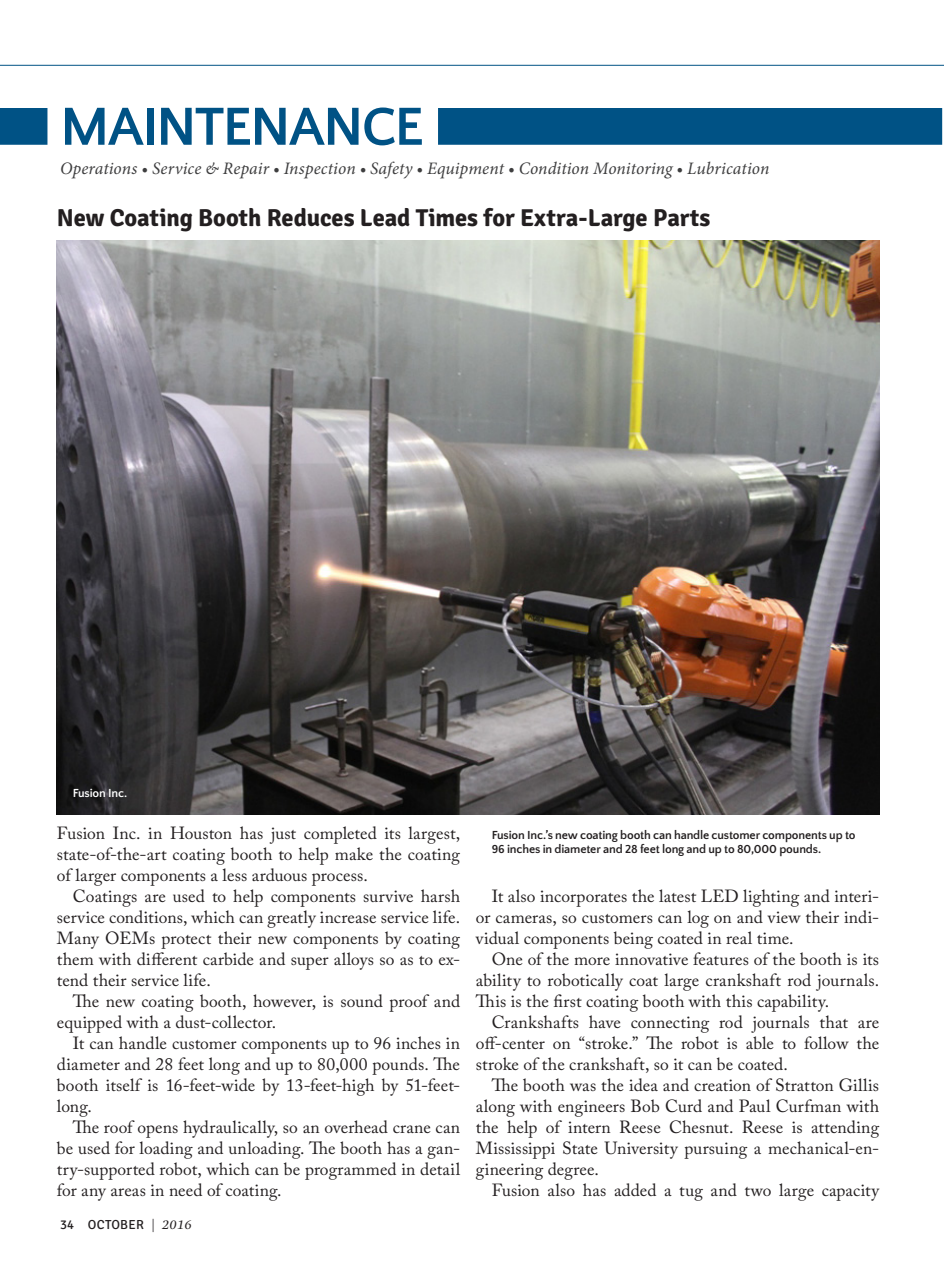
<style>
.page{position:relative;width:944px;height:1262px;background:#fff}
.page>*{position:absolute;margin:0;border:0;box-sizing:border-box;transform-origin:0 0}
.t1{font:700 56px "Quattrocento Sans";letter-spacing:-.035em;color:#005285}
.t2{font:700 24.5px "Signika";letter-spacing:-.005em;color:#231f20}
.t3{font:17.5px/21px "Adobe Caslon Pro";letter-spacing:.005em;color:#231f20;text-align:justify}
.t4{font:italic 17.5px "Minion Pro";letter-spacing:.005em;color:#3e3e3f}
.t5{font:13.12px "Signika";letter-spacing:.02em;color:#231f20}
.t6{font:700 12.25px/14.7px "Quattrocento Sans";letter-spacing:-.01em;color:#231f20}
.t7{font:700 12.25px "Quattrocento Sans";letter-spacing:-.015em;color:#fff}
.s1{font-family:"Gandhi Serif";font-style:italic}
</style>
<div class="page">
<div style="left:0;top:108px;width:942px;height:37px;background:#005285"></div>
<div style="left:47px;top:105px;width:391px;height:42px;background:#fff"></div>
<hr style="left:0;top:65px;width:944px;height:1px;background:#005285">
<img style="left:57px;top:241px;width:822px;height:573px">
<h1 class="t1" style="left:60px;top:97px;width:365px">MAINTENANCE</h1>
<p class="t4" style="left:60px;top:156px;width:711px">Operations • Service &amp; Repair • Inspection • Safety • Equipment • Condition Monitoring • Lubrication</p>
<h2 class="t2" style="left:57px;top:203px;width:655px">New Coating Booth Reduces Lead Times for Extra-Large Parts</h2>
<p class="t7" style="left:73px;top:786px;width:56px">Fusion Inc.</p>
<p class="t3" style="left:57px;top:823px;width:405px">Fusion Inc. in Houston has just completed its largest, state-of-the-art coating booth to help make the coating of larger components a less arduous process.</p>
<p class="t3" style="left:57px;top:886px;width:405px;text-indent:16px">Coatings are used to help components survive harsh service conditions, which can greatly increase service life.<br>Many OEMs protect their new components by coating them with different carbide and super alloys so as to ex&shy;tend their service life.</p>
<p class="t3" style="left:57px;top:991px;width:405px;text-indent:16px">The new coating booth, however, is sound proof and equipped with a dust-collector.</p>
<p class="t3" style="left:57px;top:1033px;width:405px;text-indent:16px">It can handle customer components up to 96 inches in diameter and 28 feet long and up to 80,000 pounds. The booth itself is 16-feet-wide by 13-feet-high by 51-feet&shy;long.</p>
<p class="t3" style="left:57px;top:1117px;width:405px;text-indent:16px">The roof opens hydraulically, so an overhead crane can be used for loading and unloading. The booth has a gan&shy;try-supported robot, which can be programmed in detail for any areas in need of coating.</p>
<p class="t5" style="left:60px;top:1217px;width:133px">34 OCTOBER <span class="s1">| 2016</span></p>
<p class="t6" style="left:492px;top:827px;width:365px">Fusion Inc.’s new coating booth can handle customer components up to<br>96 inches in diameter and 28 feet long and up to 80,000 pounds.</p>
<p class="t3" style="left:476px;top:886px;width:405px;text-indent:16px">It also incorporates the latest LED lighting and interi&shy;or cameras, so customers can log on and view their indi&shy;vidual components being coated in real time.</p>
<p class="t3" style="left:476px;top:949px;width:405px;text-indent:16px">One of the more innovative features of the booth is its ability to robotically coat large crankshaft rod journals.<br>This is the first coating booth with this capability.</p>
<p class="t3" style="left:476px;top:1012px;width:405px;text-indent:16px">Crankshafts have connecting rod journals that are off-center on “stroke.” The robot is able to follow the stroke of the crankshaft, so it can be coated.</p>
<p class="t3" style="left:476px;top:1075px;width:405px;text-indent:16px">The booth was the idea and creation of Stratton Gillis along with engineers Bob Curd and Paul Curfman with the help of intern Reese Chesnut. Reese is attending Mississippi State University pursuing a mechanical-en&shy;gineering degree.</p>
<p class="t3" style="left:492px;top:1180px;width:389px">Fusion also has added a tug and two large capacity</p>
</div>
